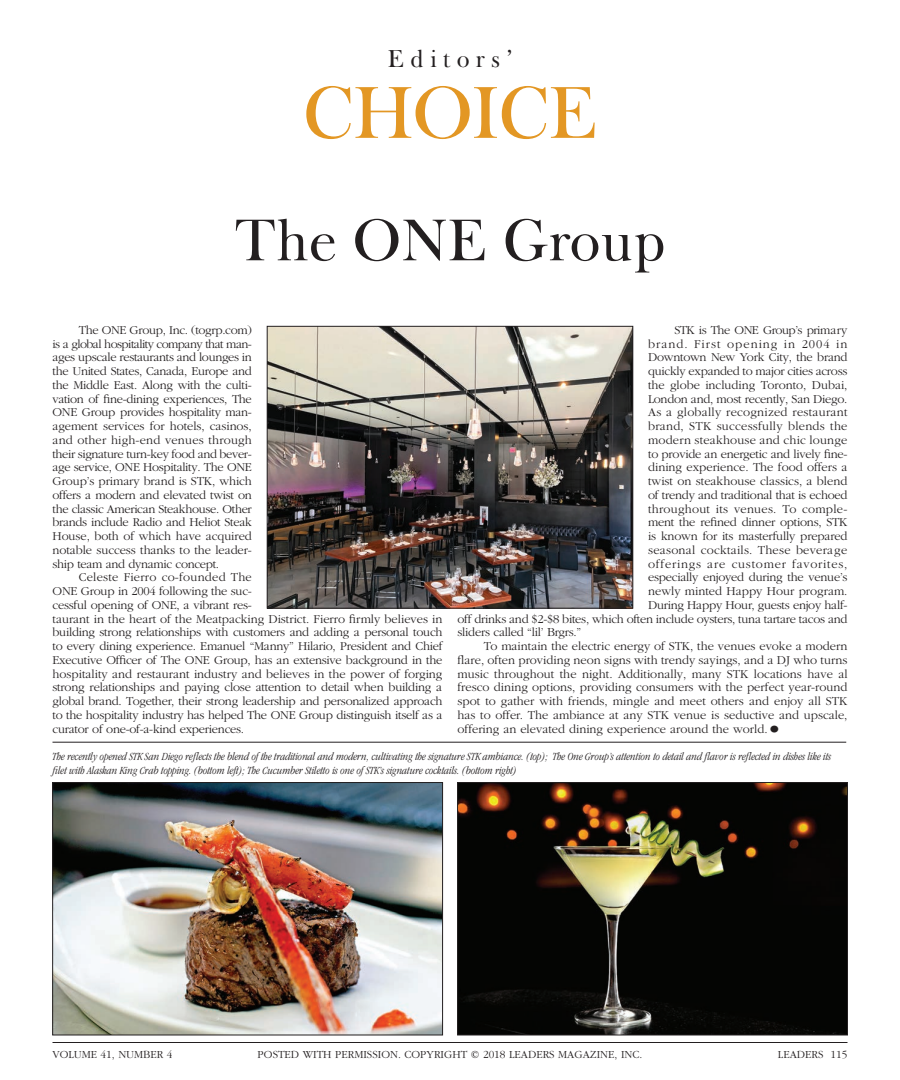
<style>
.page{position:relative;width:900px;height:1080px;background:#fff}
.page>*{position:absolute;margin:0;border:0;box-sizing:border-box;transform-origin:0 0}
.t1{font:75px "Frys Baskerville BT";letter-spacing:-.03em;color:#e39724}
.t2{font:60px "Frys Baskerville BT";color:#231f20}
.t3{font:25px "Frys Baskerville BT";letter-spacing:.25em;color:#231f20}
.t4{font:300 12.5px/13.8px "Garamond";letter-spacing:-.01em;color:#231f20;text-align:justify}
.t5{font:300 12.5px "Garamond";letter-spacing:.02em;color:#231f20}
.t6{font:300 12.5px "Garamond";letter-spacing:.06em;color:#231f20}
.t7{font:300 12.5px "Garamond";letter-spacing:.015em;color:#231f20}
.t8{font:300 12.5px "Garamond";letter-spacing:.08em;color:#231f20}
.t9{font:300 12.5px "Garamond";letter-spacing:-.04em;color:#231f20}
.t10{font:italic 300 condensed 11.25px/13.8px "Garamond";color:#231f20}
.t11{font:300 11.25px "Garamond";color:#231f20}
.s1{font-size:22.5px}
</style>
<div class="page">
<img style="left:54px;top:784px;width:387px;height:249px">
<div style="left:52px;top:782px;width:391px;height:253px;border:1px solid #231f20"></div>
<img style="left:459px;top:784px;width:387px;height:249px">
<div style="left:457px;top:782px;width:391px;height:253px;border:1px solid #231f20"></div>
<img style="left:269px;top:328px;width:362px;height:278px">
<div style="left:267px;top:326px;width:366px;height:282px;border:1px solid #231f20"></div>
<hr style="left:52px;top:742px;width:794px;height:1px;background:#231f20">
<hr style="left:52px;top:1042px;width:796px;height:1px;background:#231f20">
<h3 class="t3" style="left:387px;top:43px;width:127px">Editors’</h3>
<h1 class="t1" style="left:303px;top:66px;width:296px">CHOICE</h1>
<h2 class="t2" style="left:234px;top:203px;width:433px">The ONE Group</h2>
<p class="t4" style="left:52px;top:323px;width:201px;text-indent:26px">The ONE Group, Inc. (togrp.com) is a global hospitality company that man&shy;ages upscale restaurants and lounges in the United States, Canada, Europe and the Middle East. Along with the culti&shy;vation of fine-dining experiences, The ONE Group provides hospitality man&shy;agement services for hotels, casinos, and other high-end venues through their signature turn-key food and bever&shy;age service, ONE Hospitality. The ONE Group’s primary brand is STK, which offers a modern and elevated twist on the classic American Steakhouse. Other brands include Radio and Heliot Steak House, both of which have acquired notable success thanks to the leader&shy;ship team and dynamic concept.</p>
<p class="t4" style="left:52px;top:571px;width:392px;text-align:left;text-indent:26px">Celeste Fierro co-founded The<br>ONE Group in 2004 following the suc-<br>cessful opening of ONE, a vibrant res-<br>taurant in the heart of the Meatpacking District. Fierro firmly believes in building strong relationships with customers and adding a personal touch to every dining experience. Emanuel “Manny” Hilario, President and Chief Executive Officer of The ONE Group, has an extensive background in the hospitality and restaurant industry and believes in the power of forging strong relationships and paying close attention to detail when building a global brand. Together, their strong leadership and personalized approach to the hospitality industry has helped The ONE Group distinguish itself as a curator of one-of-a-kind experiences.</p>
<p class="t9" style="left:674px;top:323px;width:175px">STK is The ONE Group’s primary</p>
<p class="t8" style="left:648px;top:337px;width:201px">brand. First opening in 2004 in</p>
<p class="t4" style="left:648px;top:351px;width:201px">Downtown New York City, the brand</p>
<p class="t4" style="left:648px;top:364px;width:201px">quickly expanded to major cities across</p>
<p class="t4" style="left:648px;top:378px;width:201px">the globe including Toronto, Dubai,</p>
<p class="t4" style="left:648px;top:392px;width:201px">London and, most recently, San Diego.</p>
<p class="t5" style="left:648px;top:406px;width:201px">As a globally recognized restaurant</p>
<p class="t5" style="left:648px;top:419px;width:201px">brand, STK successfully blends the</p>
<p class="t7" style="left:648px;top:433px;width:201px">modern steakhouse and chic lounge</p>
<p class="t4" style="left:648px;top:447px;width:201px">to provide an energetic and lively fine-</p>
<p class="t4" style="left:648px;top:461px;width:201px">dining experience. The food offers a</p>
<p class="t4" style="left:648px;top:474px;width:201px">twist on steakhouse classics, a blend</p>
<p class="t4" style="left:648px;top:488px;width:201px">of trendy and traditional that is echoed</p>
<p class="t5" style="left:648px;top:502px;width:201px">throughout its venues. To comple-</p>
<p class="t4" style="left:648px;top:516px;width:201px">ment the refined dinner options, STK</p>
<p class="t4" style="left:648px;top:529px;width:201px">is known for its masterfully prepared</p>
<p class="t5" style="left:648px;top:543px;width:201px">seasonal cocktails. These beverage</p>
<p class="t6" style="left:648px;top:557px;width:201px">offerings are customer favorites,</p>
<p class="t4" style="left:648px;top:571px;width:201px">especially enjoyed during the venue’s</p>
<p class="t4" style="left:648px;top:584px;width:201px">newly minted Happy Hour program.</p>
<p class="t4" style="left:648px;top:598px;width:201px">During Happy Hour, guests enjoy half-</p>
<p class="t4" style="left:458px;top:612px;width:392px">off drinks and $2-$8 bites, which often include oysters, tuna tartare tacos and</p>
<p class="t4" style="left:458px;top:626px;width:125px">sliders called “lil’ Brgrs.”</p>
<p class="t4" style="left:484px;top:639px;width:365px">To maintain the electric energy of STK, the venues evoke a modern</p>
<p class="t4" style="left:458px;top:653px;width:391px">flare, often providing neon signs with trendy sayings, and a DJ who turns</p>
<p class="t4" style="left:458px;top:667px;width:392px">music throughout the night. Additionally, many STK locations have al</p>
<p class="t4" style="left:458px;top:681px;width:391px">fresco dining options, providing consumers with the perfect year-round</p>
<p class="t4" style="left:458px;top:694px;width:392px">spot to gather with friends, mingle and meet others and enjoy all STK</p>
<p class="t4" style="left:458px;top:708px;width:392px">has to offer. The ambiance at any STK venue is seductive and upscale,</p>
<p class="t4" style="left:458px;top:722px;width:326px">offering an elevated dining experience around the world.<span class="s1">•</span></p>
<p class="t10" style="left:52px;top:750px;width:780px">The recently opened STK San Diego reflects the blend of the traditional and modern, cultivating the signature STK ambiance. (top); The One Group’s attention to detail and flavor is reflected in dishes like its filet with Alaskan King Crab topping. (bottom left); The Cucumber Stiletto is one of STK’s signature cocktails. (bottom right)</p>
<p class="t11" style="left:52px;top:1048px;width:121px">VOLUME 41, NUMBER 4</p>
<p class="t11" style="left:258px;top:1048px;width:386px">POSTED WITH PERMISSION. COPYRIGHT © 2018 LEADERS MAGAZINE, INC.</p>
<p class="t11" style="left:778px;top:1048px;width:71px">LEADERS 115</p>
</div>
